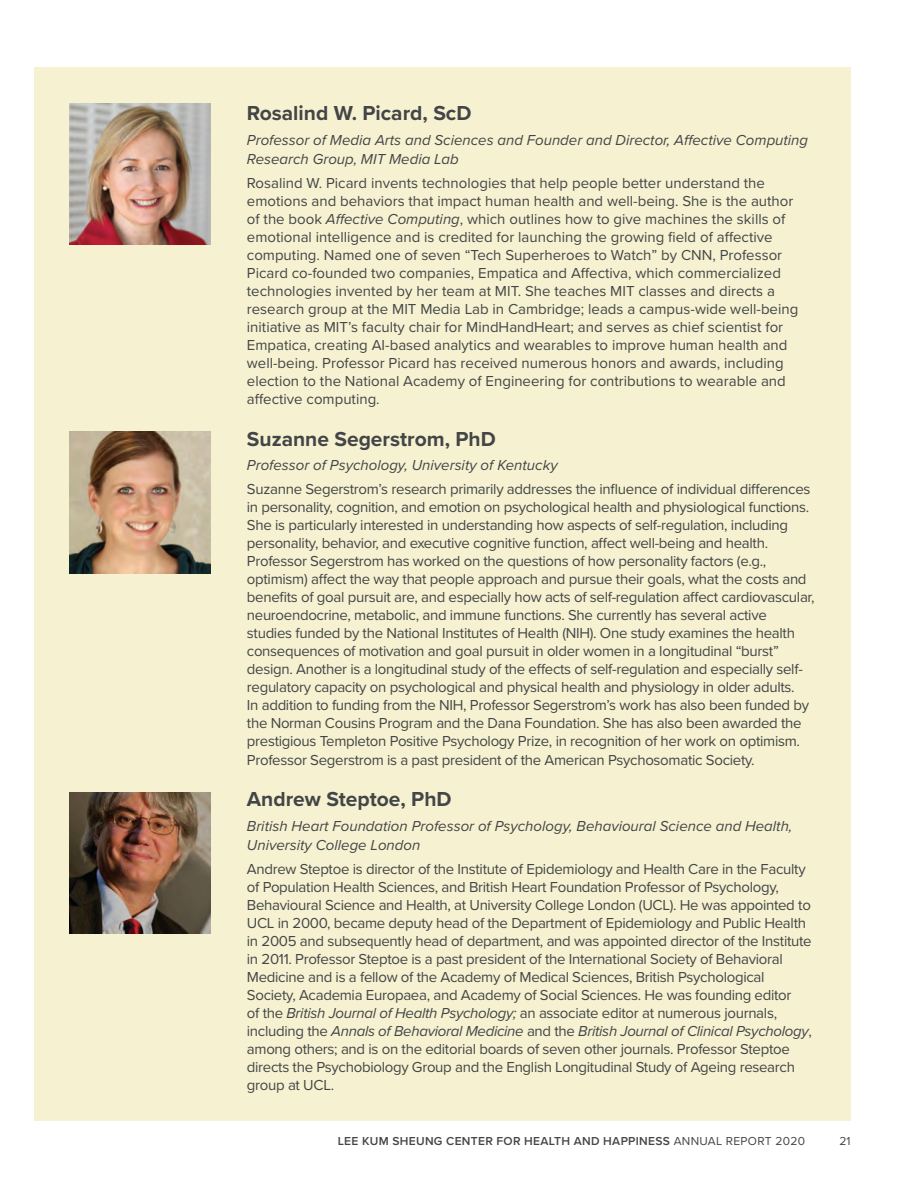
<style>
.page{position:relative;width:918px;height:1188px;background:#fff}
.page>*{position:absolute;margin:0;border:0;box-sizing:border-box;transform-origin:0 0}
.t1{font:700 21px "Proxima Nova";color:#444547}
.t2{font:15px/18px "Proxima Nova";letter-spacing:-.02em;color:#444547}
.t3{font:15px/18px "Proxima Nova";color:#444547}
.t4{font:italic 15px/18.8px "Proxima Nova";color:#444547}
.t5{font:600 12px "Proxima Nova";letter-spacing:.025em;color:#444547}
.t6{font:12px "Proxima Nova";color:#444547}
.s1{font-style:italic}
.s2{font-weight:400}
</style>
<div class="page">
<div style="left:34px;top:67px;width:816px;height:1053px;background:#f6f2d1"></div>
<img style="left:70px;top:792px;width:141px;height:141px">
<img style="left:70px;top:432px;width:141px;height:141px">
<img style="left:70px;top:103px;width:141px;height:142px">
<h1 class="t1" style="left:247px;top:97px;width:226px">Rosalind W. Picard, ScD</h1>
<p class="t4" style="left:247px;top:130px;width:563px">Professor of Media Arts and Sciences and Founder and Director, Affective Computing<br>Research Group, MIT Media Lab</p>
<p class="t3" style="left:247px;top:173px;width:553px">Rosalind W. Picard invents technologies that help people better understand the emotions and behaviors that impact human health and well-being. She is the author of the book <span class="s1">Affective Computing</span>, which outlines how to give machines the skills of emotional intelligence and is credited for launching the growing field of affective computing. Named one of seven “Tech Superheroes to Watch” by CNN, Professor Picard co-founded two companies, Empatica and Affectiva, which commercialized technologies invented by her team at MIT. She teaches MIT classes and directs a research group at the MIT Media Lab in Cambridge; leads a campus-wide well-being initiative as MIT’s faculty chair for MindHandHeart; and serves as chief scientist for Empatica, creating AI-based analytics and wearables to improve human health and well-being. Professor Picard has received numerous honors and awards, including election to the National Academy of Engineering for contributions to wearable and affective computing.</p>
<h1 class="t1" style="left:247px;top:423px;width:250px">Suzanne Segerstrom, PhD</h1>
<p class="t4" style="left:247px;top:455px;width:312px">Professor of Psychology, University of Kentucky</p>
<p class="t2" style="left:247px;top:480px;width:569px">Suzanne Segerstrom’s research primarily addresses the influence of individual differences in personality, cognition, and emotion on psychological health and physiological functions.<br>She is particularly interested in understanding how aspects of self-regulation, including personality, behavior, and executive cognitive function, affect well-being and health.<br>Professor Segerstrom has worked on the questions of how personality factors (e.g., optimism) affect the way that people approach and pursue their goals, what the costs and benefits of goal pursuit are, and especially how acts of self-regulation affect cardiovascular, neuroendocrine, metabolic, and immune functions. She currently has several active studies funded by the National Institutes of Health (NIH). One study examines the health consequences of motivation and goal pursuit in older women in a longitudinal “burst” design. Another is a longitudinal study of the effects of self-regulation and especially self&shy;regulatory capacity on psychological and physical health and physiology in older adults.<br>In addition to funding from the NIH, Professor Segerstrom’s work has also been funded by the Norman Cousins Program and the Dana Foundation. She has also been awarded the prestigious Templeton Positive Psychology Prize, in recognition of her work on optimism.<br>Professor Segerstrom is a past president of the American Psychosomatic Society.</p>
<h1 class="t1" style="left:247px;top:784px;width:206px">Andrew Steptoe, PhD</h1>
<p class="t4" style="left:247px;top:816px;width:547px">British Heart Foundation Professor of Psychology, Behavioural Science and Health,<br>University College London</p>
<p class="t2" style="left:247px;top:859px;width:566px">Andrew Steptoe is director of the Institute of Epidemiology and Health Care in the Faculty of Population Health Sciences, and British Heart Foundation Professor of Psychology, Behavioural Science and Health, at University College London (UCL). He was appointed to UCL in 2000, became deputy head of the Department of Epidemiology and Public Health in 2005 and subsequently head of department, and was appointed director of the Institute in 2011. Professor Steptoe is a past president of the International Society of Behavioral Medicine and is a fellow of the Academy of Medical Sciences, British Psychological Society, Academia Europaea, and Academy of Social Sciences. He was founding editor<br>of the <span class="s1">British Journal of Health Psychology;</span> an associate editor at numerous journals, including the <span class="s1">Annals of Behavioral Medicine</span> and the <span class="s1">British Journal of Clinical Psychology</span>, among others; and is on the editorial boards of seven other journals. Professor Steptoe directs the Psychobiology Group and the English Longitudinal Study of Ageing research group at UCL.</p>
<p class="t5" style="left:338px;top:1132px;width:469px">LEE KUM SHEUNG CENTER FOR HEALTH AND HAPPINESS <span class="s2">ANNUAL REPORT 2020</span></p>
<p class="t6" style="left:839px;top:1132px;width:13px">21</p>
</div>
